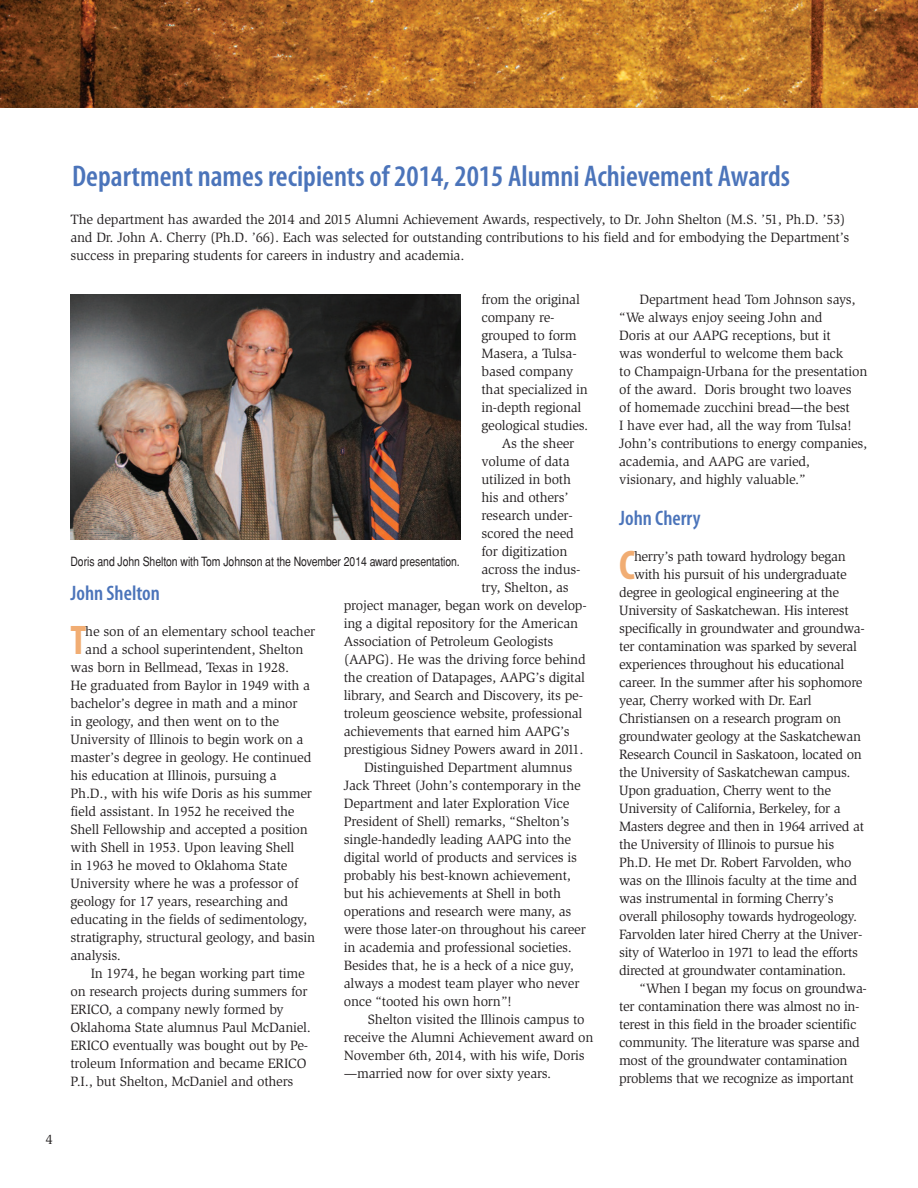
<style>
.page{position:relative;width:918px;height:1188px;background:#fff}
.page>*{position:absolute;margin:0;border:0;box-sizing:border-box;transform-origin:0 0}
.t1{font:700 condensed 41.55px "Myriad Pro";color:#f1ad73}
.t2{font:600 condensed 30px "Myriad Pro";color:#4b74ba}
.t3{font:600 condensed 21px "Myriad Pro";color:#4b74ba}
.t4{font:13.8px/18px "Slimbach";letter-spacing:-.015em;color:#231f20}
.t5{font:condensed 12.75px "Helvetica";letter-spacing:-.005em;color:#231f20}
</style>
<div class="page">
<svg style="left:0;top:0;width:917px;height:108px;background:#a66424"></svg>
<img style="left:70px;top:294px;width:390px;height:246px">
<h2 class="t2" style="left:72px;top:165px;width:720px">Department names recipients of 2014, 2015 Alumni Achievement Awards</h2>
<p class="t4" style="left:70px;top:212px;width:780px">The department has awarded the 2014 and 2015 Alumni Achievement Awards, respectively, to Dr. John Shelton (M.S. ’51, Ph.D. ’53) and Dr. John A. Cherry (Ph.D. ’66). Each was selected for outstanding contributions to his field and for embodying the Department’s success in preparing students for careers in industry and academia.</p>
<p class="t4" style="left:482px;top:292px;width:100px">from the original</p>
<p class="t4" style="left:482px;top:310px;width:75px">company re-</p>
<p class="t4" style="left:482px;top:328px;width:97px">grouped to form</p>
<p class="t4" style="left:482px;top:346px;width:97px">Masera, a Tulsa-</p>
<p class="t4" style="left:482px;top:364px;width:93px">based company</p>
<p class="t4" style="left:482px;top:382px;width:108px">that specialized in</p>
<p class="t4" style="left:482px;top:400px;width:101px">in-depth regional</p>
<p class="t4" style="left:482px;top:418px;width:108px">geological studies.</p>
<p class="t4" style="left:502px;top:436px;width:74px">As the sheer</p>
<p class="t4" style="left:482px;top:454px;width:90px">volume of data</p>
<p class="t4" style="left:482px;top:472px;width:91px">utilized in both</p>
<p class="t4" style="left:482px;top:490px;width:88px">his and others’</p>
<p class="t4" style="left:482px;top:508px;width:93px">research under-</p>
<p class="t4" style="left:482px;top:526px;width:94px">scored the need</p>
<p class="t4" style="left:482px;top:544px;width:87px">for digitization</p>
<p class="t4" style="left:482px;top:562px;width:101px">across the indus-</p>
<p class="t4" style="left:482px;top:580px;width:89px">try, Shelton, as</p>
<p class="t4" style="left:344px;top:598px;width:244px">project manager, began work on develop-</p>
<p class="t4" style="left:344px;top:616px;width:236px">ing a digital repository for the American</p>
<p class="t4" style="left:344px;top:634px;width:211px">Association of Petroleum Geologists</p>
<p class="t4" style="left:344px;top:652px;width:243px">(AAPG). He was the driving force behind</p>
<p class="t4" style="left:344px;top:670px;width:243px">the creation of Datapages, AAPG’s digital</p>
<p class="t4" style="left:344px;top:688px;width:241px">library, and Search and Discovery, its pe-</p>
<p class="t4" style="left:344px;top:706px;width:240px">troleum geoscience website, professional</p>
<p class="t4" style="left:344px;top:724px;width:228px">achievements that earned him AAPG’s</p>
<p class="t4" style="left:344px;top:742px;width:241px">prestigious Sidney Powers award in 2011.</p>
<p class="t4" style="left:364px;top:760px;width:210px">Distinguished Department alumnus</p>
<p class="t4" style="left:344px;top:778px;width:239px">Jack Threet (John’s contemporary in the</p>
<p class="t4" style="left:344px;top:796px;width:227px">Department and later Exploration Vice</p>
<p class="t4" style="left:344px;top:814px;width:227px">President of Shell) remarks, “Shelton’s</p>
<p class="t4" style="left:344px;top:832px;width:229px">single-handedly leading AAPG into the</p>
<p class="t4" style="left:344px;top:850px;width:235px">digital world of products and services is</p>
<p class="t4" style="left:344px;top:868px;width:229px">probably his best-known achievement,</p>
<p class="t4" style="left:344px;top:886px;width:219px">but his achievements at Shell in both</p>
<p class="t4" style="left:344px;top:904px;width:229px">operations and research were many, as</p>
<p class="t4" style="left:344px;top:922px;width:244px">were those later-on throughout his career</p>
<p class="t4" style="left:344px;top:940px;width:230px">in academia and professional societies.</p>
<p class="t4" style="left:344px;top:958px;width:232px">Besides that, he is a heck of a nice guy,</p>
<p class="t4" style="left:344px;top:976px;width:237px">always a modest team player who never</p>
<p class="t4" style="left:344px;top:994px;width:170px">once “tooted his own horn”!</p>
<p class="t4" style="left:368px;top:1012px;width:218px">Shelton visited the Illinois campus to</p>
<p class="t4" style="left:344px;top:1030px;width:251px">receive the Alumni Achievement award on</p>
<p class="t4" style="left:344px;top:1048px;width:243px">November 6th, 2014, with his wife, Doris</p>
<p class="t4" style="left:344px;top:1066px;width:209px">—married now for over sixty years.</p>
<p class="t5" style="left:70px;top:554px;width:391px">Doris and John Shelton with Tom Johnson at the November 2014 award presentation.</p>
<h3 class="t3" style="left:70px;top:586px;width:91px">John Shelton</h3>
<h1 class="t1" style="left:71px;top:626px;width:17px">T</h1>
<p class="t4" style="left:85px;top:624px;width:232px">he son of an elementary school teacher</p>
<p class="t4" style="left:85px;top:642px;width:220px">and a school superintendent, Shelton</p>
<p class="t4" style="left:70px;top:660px;width:220px">was born in Bellmead, Texas in 1928.</p>
<p class="t4" style="left:70px;top:678px;width:241px">He graduated from Baylor in 1949 with a</p>
<p class="t4" style="left:71px;top:696px;width:229px">bachelor’s degree in math and a minor</p>
<p class="t4" style="left:71px;top:714px;width:210px">in geology, and then went on to the</p>
<p class="t4" style="left:70px;top:732px;width:234px">University of Illinois to begin work on a</p>
<p class="t4" style="left:70px;top:750px;width:242px">master’s degree in geology. He continued</p>
<p class="t4" style="left:70px;top:768px;width:208px">his education at Illinois, pursuing a</p>
<p class="t4" style="left:70px;top:786px;width:243px">Ph.D., with his wife Doris as his summer</p>
<p class="t4" style="left:70px;top:804px;width:225px">field assistant. In 1952 he received the</p>
<p class="t4" style="left:70px;top:822px;width:239px">Shell Fellowship and accepted a position</p>
<p class="t4" style="left:71px;top:840px;width:225px">with Shell in 1953. Upon leaving Shell</p>
<p class="t4" style="left:71px;top:858px;width:218px">in 1963 he moved to Oklahoma State</p>
<p class="t4" style="left:71px;top:876px;width:230px">University where he was a professor of</p>
<p class="t4" style="left:71px;top:894px;width:219px">geology for 17 years, researching and</p>
<p class="t4" style="left:71px;top:912px;width:238px">educating in the fields of sedimentology,</p>
<p class="t4" style="left:71px;top:930px;width:246px">stratigraphy, structural geology, and basin</p>
<p class="t4" style="left:71px;top:948px;width:52px">analysis.</p>
<p class="t4" style="left:91px;top:966px;width:215px">In 1974, he began working part time</p>
<p class="t4" style="left:71px;top:984px;width:239px">on research projects during summers for</p>
<p class="t4" style="left:71px;top:1002px;width:215px">ERICO, a company newly formed by</p>
<p class="t4" style="left:71px;top:1020px;width:242px">Oklahoma State alumnus Paul McDaniel.</p>
<p class="t4" style="left:71px;top:1038px;width:239px">ERICO eventually was bought out by Pe-</p>
<p class="t4" style="left:71px;top:1056px;width:238px">troleum Information and became ERICO</p>
<p class="t4" style="left:71px;top:1074px;width:224px">P.I., but Shelton, McDaniel and others</p>
<p class="t4" style="left:619px;top:292px;width:250px;text-indent:20px">Department head Tom Johnson says, “We always enjoy seeing John and<br>Doris at our AAPG receptions, but it<br>was wonderful to welcome them back<br>to Champaign-Urbana for the presentation of the award. Doris brought two loaves<br>of homemade zucchini bread—the best<br>I have ever had, all the way from Tulsa!<br>John’s contributions to energy companies, academia, and AAPG are varied, visionary, and highly valuable.”</p>
<h3 class="t3" style="left:619px;top:510px;width:83px">John Cherry</h3>
<h1 class="t1" style="left:619px;top:550px;width:17px">C</h1>
<p class="t4" style="left:634px;top:548px;width:213px">herry’s path toward hydrology began</p>
<p class="t4" style="left:634px;top:566px;width:214px">with his pursuit of his undergraduate</p>
<p class="t4" style="left:619px;top:584px;width:221px">degree in geological engineering at the</p>
<p class="t4" style="left:619px;top:602px;width:231px">University of Saskatchewan. His interest</p>
<p class="t4" style="left:619px;top:620px;width:247px">specifically in groundwater and groundwa-</p>
<p class="t4" style="left:619px;top:638px;width:239px">ter contamination was sparked by several</p>
<p class="t4" style="left:619px;top:656px;width:227px">experiences throughout his educational</p>
<p class="t4" style="left:619px;top:674px;width:245px">career. In the summer after his sophomore</p>
<p class="t4" style="left:619px;top:692px;width:194px">year, Cherry worked with Dr. Earl</p>
<p class="t4" style="left:619px;top:710px;width:223px">Christiansen on a research program on</p>
<p class="t4" style="left:619px;top:728px;width:243px">groundwater geology at the Saskatchewan</p>
<p class="t4" style="left:619px;top:746px;width:244px">Research Council in Saskatoon, located on</p>
<p class="t4" style="left:619px;top:764px;width:233px">the University of Saskatchewan campus.</p>
<p class="t4" style="left:619px;top:782px;width:213px">Upon graduation, Cherry went to the</p>
<p class="t4" style="left:619px;top:800px;width:223px">University of California, Berkeley, for a</p>
<p class="t4" style="left:619px;top:818px;width:246px">Masters degree and then in 1964 arrived at</p>
<p class="t4" style="left:619px;top:836px;width:217px">the University of Illinois to pursue his</p>
<p class="t4" style="left:619px;top:854px;width:234px">Ph.D. He met Dr. Robert Farvolden, who</p>
<p class="t4" style="left:619px;top:872px;width:240px">was on the Illinois faculty at the time and</p>
<p class="t4" style="left:619px;top:890px;width:216px">was instrumental in forming Cherry’s</p>
<p class="t4" style="left:619px;top:908px;width:240px">overall philosophy towards hydrogeology.</p>
<p class="t4" style="left:619px;top:926px;width:245px">Farvolden later hired Cherry at the Univer-</p>
<p class="t4" style="left:619px;top:944px;width:240px">sity of Waterloo in 1971 to lead the efforts</p>
<p class="t4" style="left:619px;top:962px;width:229px">directed at groundwater contamination.</p>
<p class="t4" style="left:639px;top:980px;width:229px">“When I began my focus on groundwa-</p>
<p class="t4" style="left:619px;top:998px;width:242px">ter contamination there was almost no in-</p>
<p class="t4" style="left:619px;top:1016px;width:239px">terest in this field in the broader scientific</p>
<p class="t4" style="left:619px;top:1034px;width:242px">community. The literature was sparse and</p>
<p class="t4" style="left:619px;top:1052px;width:230px">most of the groundwater contamination</p>
<p class="t4" style="left:619px;top:1070px;width:236px">problems that we recognize as important</p>
<p class="t4" style="left:46px;top:1131px;width:9px">4</p>
</div>
